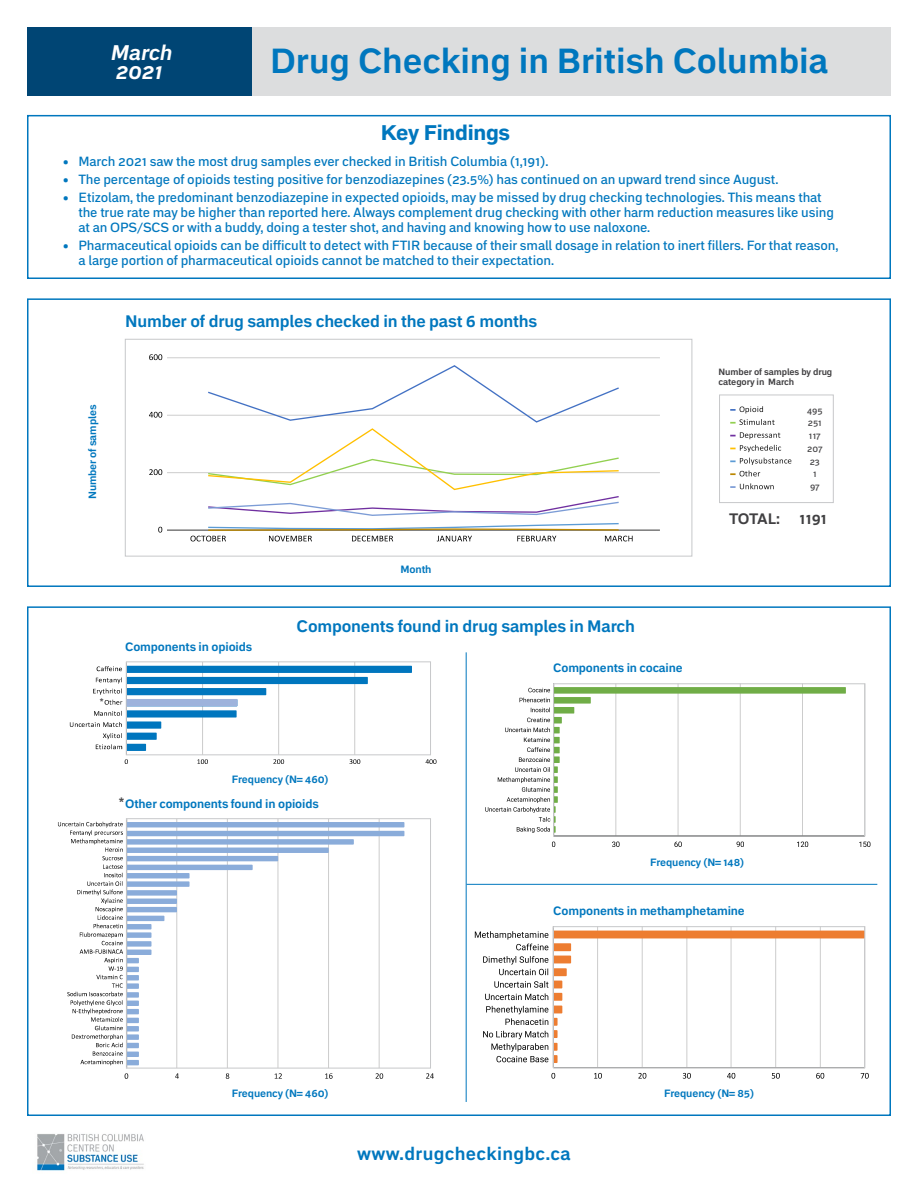
<style>
.page{position:relative;width:918px;height:1188px;background:#fff}
.page>*{position:absolute;margin:0;border:0;box-sizing:border-box;transform-origin:0 0}
.t1{font:700 34.5px "Embarcadero MVB Pro";color:#0077be}
.t2{font:700 expanded 21px "Embarcadero MVB Pro";letter-spacing:-.01em;color:#0077be}
.t3{font:italic 700 21px/19.5px "Embarcadero MVB Pro";color:#fff}
.t4{font:700 18px "Embarcadero MVB Pro";letter-spacing:.02em;color:#0077be}
.t5{font:700 16.5px "Embarcadero MVB Pro";letter-spacing:-.01em;color:#0077be}
.t6{font:700 15px "Embarcadero MVB Pro";letter-spacing:-.025em;color:#414042}
.t7{font:500 13.5px "Embarcadero MVB Pro";color:#414042}
.t8{font:500 13.2px/15px "Embarcadero MVB Pro";letter-spacing:-.01em;color:#0077be}
.t9{font:700 12px "Embarcadero MVB Pro";letter-spacing:-.01em;color:#0077be}
.t10{font:700 10.5px "Embarcadero MVB Pro";letter-spacing:-.01em;color:#0077be}
.t11{font:500 9.45px "Embarcadero MVB Pro";color:#414042}
.t12{font:700 9px/10.5px "Embarcadero MVB Pro";letter-spacing:-.01em;color:#414042}
.t13{font:500 9px/12.8px "Embarcadero MVB Pro";letter-spacing:-.01em;color:#414042;text-align:center}
</style>
<div class="page">
<hr style="left:177px;top:819px;width:1px;height:249px;background:#ccc">
<hr style="left:227px;top:819px;width:1px;height:249px;background:#ccc">
<hr style="left:278px;top:819px;width:1px;height:249px;background:#ccc">
<hr style="left:328px;top:819px;width:1px;height:249px;background:#ccc">
<hr style="left:379px;top:819px;width:1px;height:249px;background:#ccc">
<svg style="left:58px;top:822px;width:346px;height:243px"></svg>
<svg style="left:125px;top:1073px;width:3px;height:6px"></svg>
<svg style="left:175px;top:1073px;width:4px;height:6px"></svg>
<svg style="left:226px;top:1073px;width:3px;height:6px"></svg>
<svg style="left:275px;top:1073px;width:7px;height:6px"></svg>
<svg style="left:325px;top:1073px;width:8px;height:6px"></svg>
<svg style="left:376px;top:1073px;width:7px;height:6px"></svg>
<svg style="left:426px;top:1073px;width:8px;height:6px"></svg>
<div style="left:126px;top:818px;width:305px;height:250px;border:1px solid #c7c8ca"></div>
<hr style="left:202px;top:662px;width:1px;height:93px;background:#ccc">
<hr style="left:278px;top:662px;width:1px;height:93px;background:#ccc">
<hr style="left:354px;top:662px;width:1px;height:93px;background:#ccc">
<hr style="left:431px;top:662px;width:1px;height:93px;background:#ccc">
<svg style="left:125px;top:759px;width:3px;height:5px"></svg>
<svg style="left:197px;top:759px;width:11px;height:5px"></svg>
<svg style="left:273px;top:759px;width:11px;height:5px"></svg>
<svg style="left:349px;top:759px;width:11px;height:5px"></svg>
<svg style="left:426px;top:759px;width:11px;height:5px"></svg>
<svg style="left:474px;top:926px;width:393px;height:153px"></svg>
<hr style="left:597px;top:926px;width:1px;height:142px;background:#ccc">
<hr style="left:642px;top:926px;width:1px;height:142px;background:#ccc">
<hr style="left:687px;top:926px;width:1px;height:142px;background:#ccc">
<hr style="left:731px;top:926px;width:1px;height:142px;background:#ccc">
<hr style="left:775px;top:926px;width:1px;height:142px;background:#ccc">
<hr style="left:820px;top:926px;width:1px;height:142px;background:#ccc">
<hr style="left:553px;top:1067px;width:318px;height:1px;background:#000">
<svg style="left:475px;top:931px;width:388px;height:132px"></svg>
<svg style="left:551px;top:1073px;width:4px;height:6px"></svg>
<svg style="left:594px;top:1073px;width:8px;height:6px"></svg>
<svg style="left:638px;top:1073px;width:8px;height:6px"></svg>
<svg style="left:683px;top:1073px;width:8px;height:6px"></svg>
<svg style="left:727px;top:1073px;width:8px;height:6px"></svg>
<svg style="left:772px;top:1073px;width:8px;height:6px"></svg>
<svg style="left:816px;top:1073px;width:8px;height:6px"></svg>
<svg style="left:861px;top:1073px;width:8px;height:6px"></svg>
<hr style="left:466px;top:652px;width:1px;height:450px;background:#0077be">
<hr style="left:467px;top:884px;width:410px;height:1px;background:#0077be">
<hr style="left:167px;top:530px;width:493px;height:1px;background:#333">
<hr style="left:167px;top:472px;width:493px;height:1px;background:#ccc">
<hr style="left:167px;top:415px;width:493px;height:1px;background:#ccc">
<hr style="left:167px;top:358px;width:493px;height:1px;background:#ccc">
<svg style="left:206px;top:365px;width:414px;height:165px"></svg>
<svg style="left:158px;top:527px;width:4px;height:6px"></svg>
<svg style="left:149px;top:469px;width:13px;height:6px"></svg>
<svg style="left:149px;top:412px;width:13px;height:6px"></svg>
<svg style="left:149px;top:354px;width:13px;height:6px"></svg>
<svg style="left:190px;top:536px;width:36px;height:5px"></svg>
<svg style="left:269px;top:536px;width:43px;height:5px"></svg>
<svg style="left:352px;top:536px;width:41px;height:5px"></svg>
<svg style="left:437px;top:536px;width:35px;height:5px"></svg>
<svg style="left:517px;top:536px;width:39px;height:5px"></svg>
<svg style="left:605px;top:536px;width:28px;height:5px"></svg>
<div style="left:125px;top:339px;width:567px;height:217px;border:1px solid #c7c8ca"></div>
<svg style="left:730px;top:406px;width:45px;height:19px"></svg>
<svg style="left:730px;top:432px;width:50px;height:7px"></svg>
<svg style="left:730px;top:445px;width:51px;height:7px"></svg>
<svg style="left:730px;top:458px;width:61px;height:7px"></svg>
<svg style="left:730px;top:471px;width:30px;height:5px"></svg>
<svg style="left:730px;top:483px;width:44px;height:6px"></svg>
<div style="left:719px;top:395px;width:115px;height:108px;border:1px solid #c7c8ca"></div>
<hr style="left:616px;top:684px;width:1px;height:152px;background:#ccc">
<hr style="left:678px;top:684px;width:1px;height:152px;background:#ccc">
<hr style="left:740px;top:684px;width:1px;height:152px;background:#ccc">
<hr style="left:802px;top:684px;width:1px;height:152px;background:#ccc">
<hr style="left:554px;top:836px;width:311px;height:1px;background:#000">
<svg style="left:485px;top:687px;width:361px;height:146px"></svg>
<svg style="left:552px;top:842px;width:3px;height:5px"></svg>
<svg style="left:612px;top:842px;width:8px;height:5px"></svg>
<svg style="left:674px;top:842px;width:8px;height:5px"></svg>
<svg style="left:737px;top:842px;width:7px;height:5px"></svg>
<svg style="left:797px;top:842px;width:11px;height:5px"></svg>
<svg style="left:859px;top:842px;width:11px;height:5px"></svg>
<div style="left:553px;top:684px;width:312px;height:152px;border:1px solid #c7c8ca"></div>
<div style="left:126px;top:662px;width:305px;height:93px;border:1px solid #c7c8ca"></div>
<div style="left:553px;top:926px;width:312px;height:142px;border:1px solid #c7c8ca"></div>
<svg style="left:70px;top:666px;width:342px;height:85px"></svg>
<div style="left:233px;top:27px;width:658px;height:69px;background:#dcddde"></div>
<div style="left:27px;top:27px;width:225px;height:69px;background:#004574"></div>
<img style="left:37px;top:1134px;width:107px;height:37px">
<div style="left:27px;top:115px;width:864px;height:164px;border:2px solid #0077be"></div>
<div style="left:27px;top:298px;width:864px;height:289px;border:2px solid #0077be"></div>
<h2 class="t3" style="left:111px;top:42px;width:63px">March<br>2021</h2>
<h1 class="t1" style="left:270px;top:36px;width:560px">Drug Checking in British Columbia</h1>
<h2 class="t2" style="left:381px;top:118px;width:131px">Key Findings</h2>
<p class="t8" style="left:63px;top:154px;width:487px">• March 2021 saw the most drug samples ever checked in British Columbia (1,191).</p>
<p class="t8" style="left:63px;top:172px;width:717px">• The percentage of opioids testing positive for benzodiazepines (23.5%) has continued on an upward trend since August.</p>
<p class="t8" style="left:78px;top:190px;width:757px;text-indent:-16px">• Etizolam, the predominant benzodiazepine in expected opioids, may be missed by drug checking technologies. This means that the true rate may be higher than reported here. Always complement drug checking with other harm reduction measures like using at an OPS/SCS or with a buddy, doing a tester shot, and having and knowing how to use naloxone.</p>
<p class="t8" style="left:78px;top:238px;width:762px;text-indent:-16px">• Pharmaceutical opioids can be difficult to detect with FTIR because of their small dosage in relation to inert fillers. For that reason, a large portion of pharmaceutical opioids cannot be matched to their expectation.</p>
<p class="t5" style="left:125px;top:309px;width:414px">Number of drug samples checked in the past 6 months</p>
<p class="t10" style="left:85px;top:499px;width:96px;rotate:-90deg">Number of samples</p>
<p class="t11" style="left:100px;top:695px;width:5px">*</p>
<p class="t9" style="left:125px;top:638px;width:129px">Components in opioids</p>
<p class="t10" style="left:400px;top:562px;width:33px">Month</p>
<p class="t5" style="left:297px;top:614px;width:340px">Components found in drug samples in March</p>
<p class="t9" style="left:553px;top:659px;width:131px">Components in cocaine</p>
<p class="t12" style="left:719px;top:366px;width:115px">Number of samples by drug category in March</p>
<p class="t13" style="left:807px;top:404px;width:17px">495<br>251<br>117<br>207<br>23<br>1<br>97</p>
<p class="t6" style="left:729px;top:508px;width:53px">TOTAL:</p>
<p class="t6" style="left:800px;top:508px;width:29px">1191</p>
<p class="t10" style="left:232px;top:771px;width:98px">Frequency (N= 460)</p>
<p class="t7" style="left:119px;top:792px;width:7px">*</p>
<p class="t9" style="left:125px;top:795px;width:195px">Other components found in opioids</p>
<p class="t10" style="left:650px;top:855px;width:95px">Frequency (N= 148)</p>
<p class="t9" style="left:553px;top:902px;width:193px">Components in methamphetamine</p>
<p class="t10" style="left:232px;top:1086px;width:98px">Frequency (N= 460)</p>
<p class="t10" style="left:664px;top:1086px;width:91px">Frequency (N= 85)</p>
<h3 class="t4" style="left:357px;top:1141px;width:215px">www.drugcheckingbc.ca</h3>
</div>
